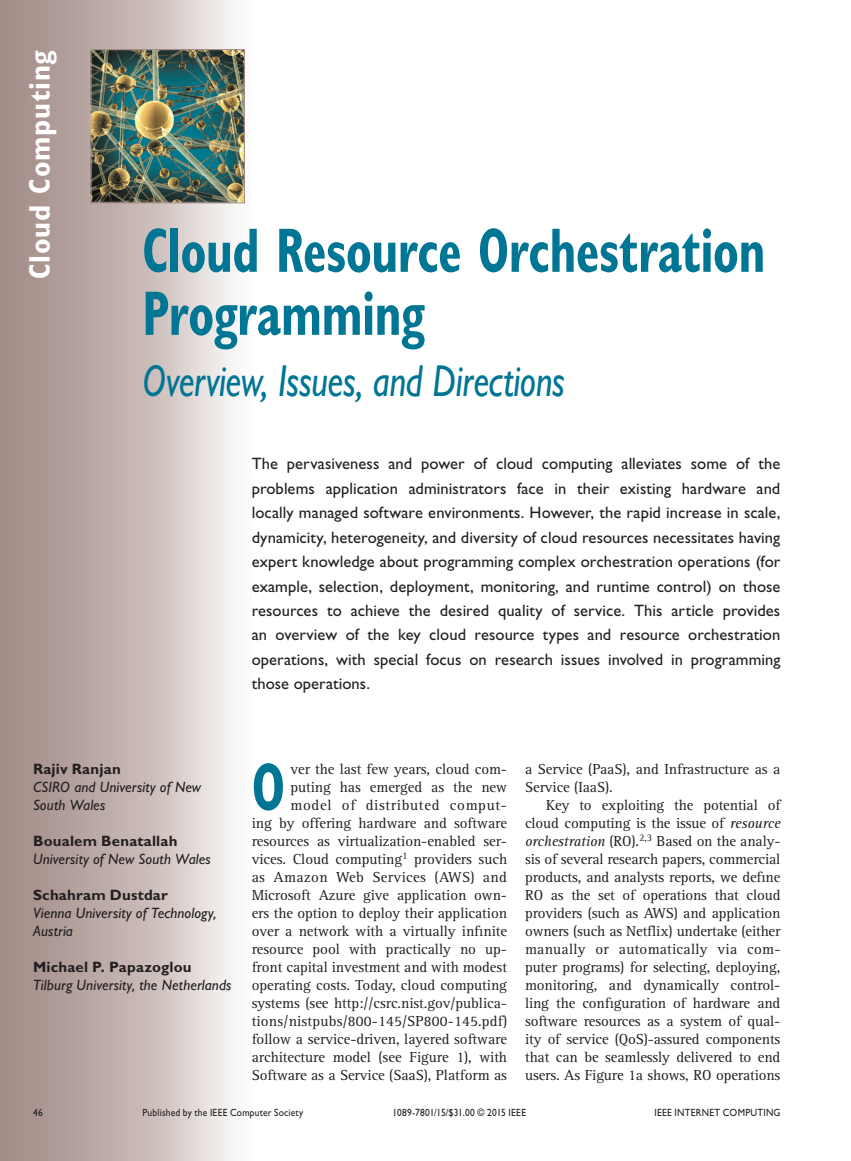
<style>
.page{position:relative;width:851px;height:1161px;background:#fff}
.page>*{position:absolute;margin:0;border:0;box-sizing:border-box;transform-origin:0 0}
.t1{font:700 condensed 67.65px "Gill Sans Std";color:#007594;scale:.8 1}
.t2{font:700 condensed 63px/63px "Gill Sans Std";letter-spacing:-.01em;color:#007594;scale:.8 1}
.t3{font:italic 45px "Gill Sans Std";letter-spacing:-.01em;color:#007594;scale:.8 1}
.t4{font:700 condensed 30px "Gill Sans Std";letter-spacing:.025em;color:#fff}
.t5{font:16.5px/24.5px "Gill Sans Std";letter-spacing:.005em;color:#231f20;text-align:justify}
.t6{font:15px/18px "Rotis Serif Std";letter-spacing:-.005em;color:#231f20;text-align:right}
.t7{font:italic 15px/18px "Gill Sans Std";letter-spacing:.01em;color:#231f20}
.t8{font:15px "Rotis Serif Std";letter-spacing:.015em;color:#231f20}
.t9{font:10.5px "Gill Sans Std";letter-spacing:.025em;color:#231f20;scale:.9 1}
.s1{font-weight:700;font-style:normal}
.s2{font-style:italic}
</style>
<div class="page">
<img style="left:93px;top:51px;width:150px;height:150px">
<div style="left:91px;top:49px;width:154px;height:154px;border:1px solid #a38c87"></div>
<p class="t4" style="left:22px;top:279px;width:230px;rotate:-90deg">Cloud Computing</p>
<p class="t2" style="left:142px;top:219px;width:780px">Cloud Resource Orchestration<br>Programming</p>
<p class="t3" style="left:142px;top:355px;width:529px">Overview, Issues, and Directions</p>
<p class="t5" style="left:252px;top:452px;width:530px">The pervasiveness and power of cloud computing alleviates some of the problems application administrators face in their existing hardware and locally managed software environments. However, the rapid increase in scale, dynamicity, heterogeneity, and diversity of cloud resources necessitates having expert knowledge about programming complex orchestration operations (for example, selection, deployment, monitoring, and runtime control) on those resources to achieve the desired quality of service. This article provides an overview of the key cloud resource types and resource orchestration operations, with special focus on research issues involved in programming those operations.</p>
<p class="t7" style="left:33px;top:760px;width:170px"><span class="s1">Rajiv Ranjan<br></span>CSIRO and University of New<br>South Wales</p>
<p class="t7" style="left:33px;top:832px;width:179px"><span class="s1">Boualem Benatallah<br></span>University of New South Wales</p>
<p class="t7" style="left:33px;top:886px;width:185px"><span class="s1">Schahram Dustdar<br></span>Vienna University of Technology,<br>Austria</p>
<p class="t7" style="left:33px;top:958px;width:200px"><span class="s1">Michael P. Papazoglou<br></span>Tilburg University, the Netherlands</p>
<p class="t6" style="left:252px;top:760px;width:257px">ver the last few years, cloud com&shy;puting has emerged as the new model of distributed comput-<br>ing by offering hardware and software resources as virtualization-enabled ser&shy;vices. Cloud computing<sup>1</sup> providers such as Amazon Web Services (AWS) and Microsoft Azure give application own&shy;ers the option to deploy their application over a network with a virtually infinite resource pool with practically no up&shy;front capital investment and with modest operating costs. Today, cloud computing systems (see http://csrc.nist.gov/publica&shy;tions/nistpubs/800-145/SP800-145.pdf) follow a service-driven, layered software architecture model (see Figure 1), with Software as a Service (SaaS), Platform as</p>
<p class="t6" style="left:525px;top:760px;width:257px">a Service (PaaS), and Infrastructure as a</p>
<p class="t1" style="left:252px;top:747px;width:43px">O</p>
<p class="t6" style="left:525px;top:778px;width:89px">Service (IaaS).</p>
<p class="t6" style="left:546px;top:796px;width:236px">Key to exploiting the potential of</p>
<p class="t6" style="left:525px;top:814px;width:257px">cloud computing is the issue of <span class="s2">resource</span></p>
<p class="t6" style="left:525px;top:832px;width:257px"><span class="s2">orchestration</span> (RO).<sup>2,3</sup> Based on the analy-</p>
<p class="t6" style="left:525px;top:850px;width:257px">sis of several research papers, commercial</p>
<p class="t6" style="left:525px;top:868px;width:257px">products, and analysts reports, we define</p>
<p class="t6" style="left:525px;top:886px;width:257px">RO as the set of operations that cloud</p>
<p class="t6" style="left:525px;top:904px;width:257px">providers (such as AWS) and application</p>
<p class="t6" style="left:525px;top:922px;width:257px">owners (such as Netflix) undertake (either</p>
<p class="t8" style="left:525px;top:940px;width:257px">manually or automatically via com-</p>
<p class="t6" style="left:525px;top:958px;width:257px">puter programs) for selecting, deploying,</p>
<p class="t6" style="left:525px;top:976px;width:257px">monitoring, and dynamically control-</p>
<p class="t6" style="left:525px;top:994px;width:257px">ling the configuration of hardware and</p>
<p class="t6" style="left:525px;top:1012px;width:257px">software resources as a system of qual-</p>
<p class="t6" style="left:525px;top:1030px;width:257px">ity of service (QoS)-assured components</p>
<p class="t6" style="left:525px;top:1048px;width:257px">that can be seamlessly delivered to end</p>
<p class="t6" style="left:525px;top:1066px;width:257px">users. As Figure 1a shows, RO operations</p>
<p class="t9" style="left:33px;top:1106px;width:12px">46</p>
<p class="t9" style="left:142px;top:1106px;width:180px">Published by the IEEE Computer Society</p>
<p class="t9" style="left:392px;top:1106px;width:150px">1089-7801/15/$31.00 © 2015 IEEE</p>
<p class="t9" style="left:654px;top:1106px;width:142px">IEEE INTERNET COMPUTING</p>
</div>
